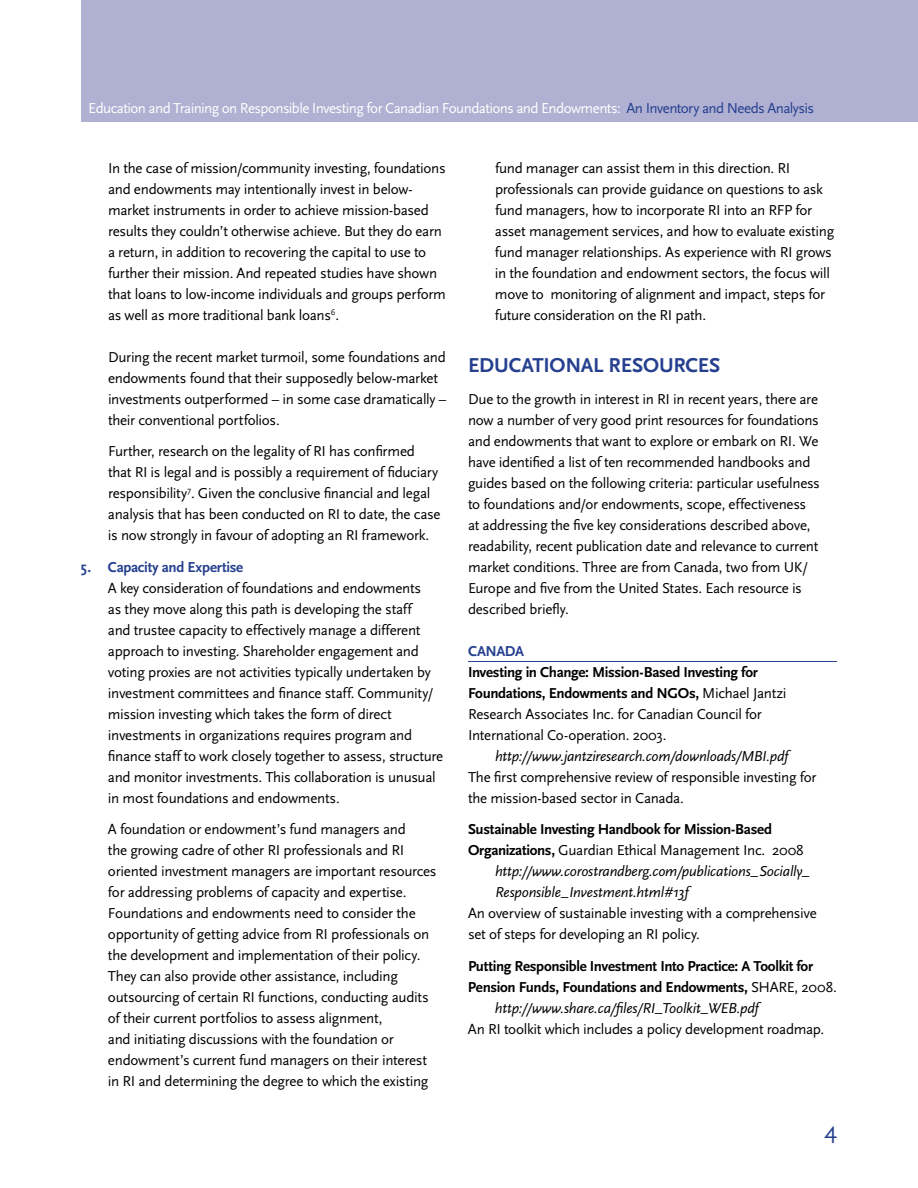
<style>
.page{position:relative;width:918px;height:1188px;background:#fff}
.page>*{position:absolute;margin:0;border:0;box-sizing:border-box;transform-origin:0 0}
.t1{font:24px "Scala Sans";color:#25408f}
.t2{font:700 21px "Scala Sans";letter-spacing:-.005em;color:#25408f}
.t3{font:15px/21px "Scala Sans";letter-spacing:-.02em;color:#000}
.t4{font:700 15px/21px "Scala Sans";letter-spacing:-.02em;color:#000}
.t5{font:italic 15px "Scala Sans";letter-spacing:-.01em;color:#000}
.t6{font:15px "Scala Sans";letter-spacing:-.04em;color:#fff}
.t7{font:700 15px "Scala Sans";letter-spacing:-.025em;color:#25408f}
.s1{color:#25408f}
.s2{font-weight:700}
.s3{font-weight:400}
</style>
<div class="page">
<div style="left:81px;top:0;width:837px;height:122px;background:#b0b0d2"></div>
<hr style="left:468px;top:661px;width:369px;height:1px;background:#25408f">
<p class="t6" style="left:88px;top:99px;width:727px">Education and Training on Responsible Investing for Canadian Foundations and Endowments: <span class="s1">An Inventory and Needs Analysis</span></p>
<p class="t3" style="left:108px;top:158px;width:339px">In the case of mission/community investing, foundations and endowments may intentionally invest in below&shy;market instruments in order to achieve mission-based results they couldn’t otherwise achieve. But they do earn a return, in addition to recovering the capital to use to further their mission. And repeated studies have shown that loans to low-income individuals and groups perform as well as more traditional bank loans<sup>6</sup>.</p>
<p class="t3" style="left:108px;top:347px;width:340px">During the recent market turmoil, some foundations and endowments found that their supposedly below-market investments outperformed – in some case dramatically – their conventional portfolios.</p>
<p class="t3" style="left:108px;top:441px;width:334px">Further, research on the legality of RI has confirmed that RI is legal and is possibly a requirement of fiduciary responsibility<sup>7</sup>. Given the conclusive financial and legal analysis that has been conducted on RI to date, the case is now strongly in favour of adopting an RI framework.</p>
<p class="t7" style="left:81px;top:558px;width:164px">5. Capacity and Expertise</p>
<p class="t3" style="left:108px;top:578px;width:337px">A key consideration of foundations and endowments<br>as they move along this path is developing the staff<br>and trustee capacity to effectively manage a different approach to investing. Shareholder engagement and voting proxies are not activities typically undertaken by investment committees and finance staff. Community/ mission investing which takes the form of direct investments in organizations requires program and finance staff to work closely together to assess, structure and monitor investments. This collaboration is unusual in most foundations and endowments.</p>
<p class="t3" style="left:108px;top:819px;width:330px">A foundation or endowment’s fund managers and<br>the growing cadre of other RI professionals and RI oriented investment managers are important resources for addressing problems of capacity and expertise.<br>Foundations and endowments need to consider the opportunity of getting advice from RI professionals on the development and implementation of their policy.<br>They can also provide other assistance, including outsourcing of certain RI functions, conducting audits of their current portfolios to assess alignment,<br>and initiating discussions with the foundation or endowment’s current fund managers on their interest in RI and determining the degree to which the existing</p>
<p class="t3" style="left:495px;top:158px;width:341px">fund manager can assist them in this direction. RI professionals can provide guidance on questions to ask fund managers, how to incorporate RI into an RFP for asset management services, and how to evaluate existing fund manager relationships. As experience with RI grows in the foundation and endowment sectors, the focus will move to monitoring of alignment and impact, steps for future consideration on the RI path.</p>
<h2 class="t2" style="left:468px;top:353px;width:254px">Educational resources</h2>
<p class="t3" style="left:468px;top:389px;width:353px">D ue to the growth in interest in RI in recent years, there are now a number of very good print resources for foundations and endowments that want to explore or embark on RI. We have identified a list of ten recommended handbooks and guides based on the following criteria: particular usefulness to foundations and/or endowments, scope, effectiveness at addressing the five key considerations described above, readability, recent publication date and relevance to current market conditions. Three are from Canada, two from U K/ Europe and five from the U nited States. Each resource is described briefly.</p>
<p class="t7" style="left:468px;top:642px;width:58px">Canada</p>
<p class="t4" style="left:468px;top:662px;width:292px">Investing in Change: Mission-Based Investing for<br>Foundations, Endowments and NGO</p>
<p class="t3" style="left:468px;top:683px;width:320px;text-indent:221px"><span class="s2">s,</span> Michael Jantzi<br>Research Associates Inc. for Canadian Council for<br>International Co-operation. 2003.</p>
<p class="t5" style="left:495px;top:747px;width:295px">http://www.jantziresearch.com/downloads/MBI.pdf</p>
<p class="t3" style="left:468px;top:767px;width:350px">The first comprehensive review of responsible investing for the mission-based sector in Canada.</p>
<p class="t4" style="left:468px;top:819px;width:306px">Sustainable Investing H andbook for Mission-Based</p>
<p class="t3" style="left:468px;top:840px;width:337px"><span class="s2">Organizations,</span> Guardian Ethical Management Inc. 2008</p>
<p class="t5" style="left:495px;top:863px;width:316px">http://www.corostrandberg.com/publications_Socially_</p>
<p class="t5" style="left:495px;top:884px;width:195px">Responsible_Investment.html#13f</p>
<p class="t3" style="left:468px;top:903px;width:350px">An overview of sustainable investing with a comprehensive set of steps for developing an RI policy.</p>
<p class="t4" style="left:468px;top:956px;width:347px">Putting Responsible Investment Into Practice: A Toolkit for</p>
<p class="t4" style="left:468px;top:977px;width:371px">Pension Funds, Foundations and Endowments, <span class="s3">SHARE, 2008.</span></p>
<p class="t5" style="left:495px;top:999px;width:265px">http://www.share.ca/files/RI_Toolkit_WEB.pdf</p>
<p class="t3" style="left:468px;top:1019px;width:358px">An RI toolkit which includes a policy development roadmap.</p>
<h1 class="t1" style="left:824px;top:1116px;width:14px">4</h1>
</div>
